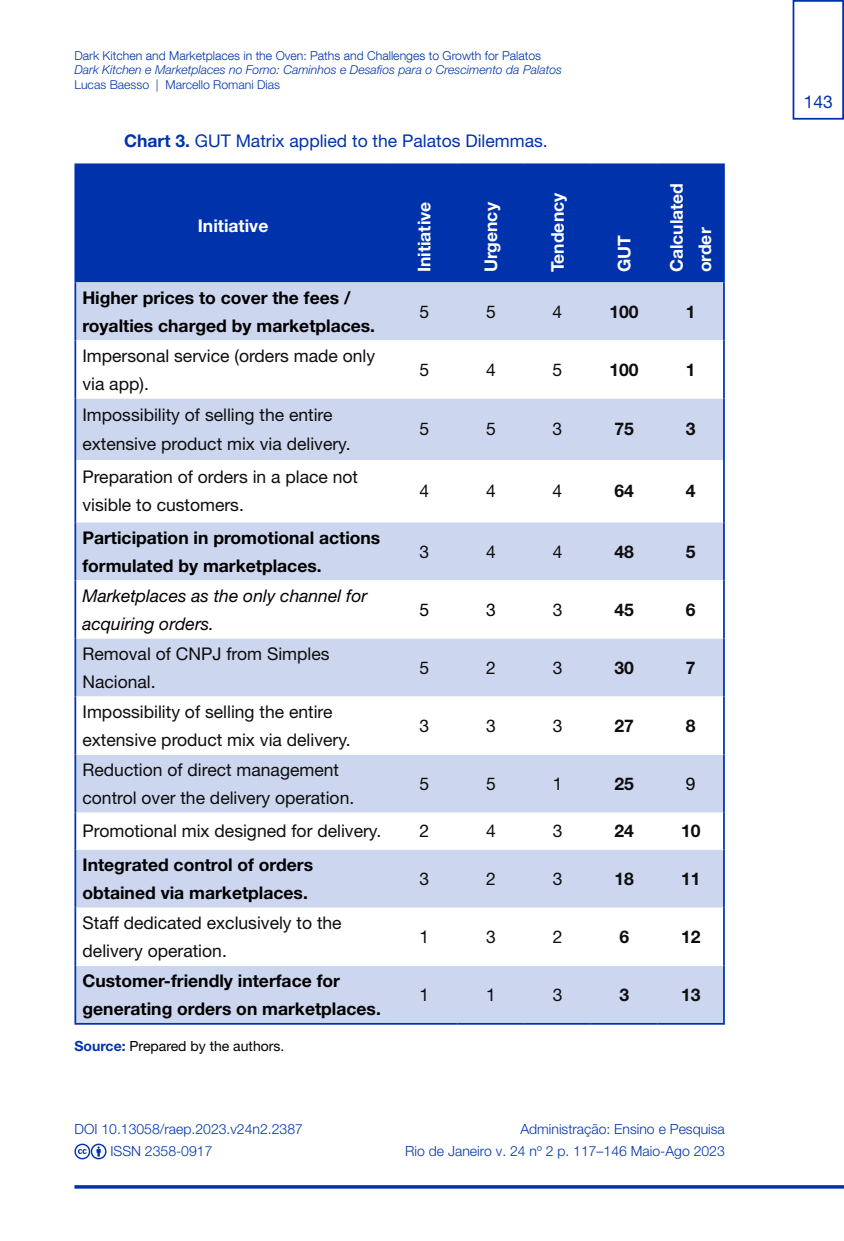
<style>
.page{position:relative;width:844px;height:1241px;background:#fff}
.page>*{position:absolute;margin:0;border:0;box-sizing:border-box;transform-origin:0 0}
.t1{font:17.5px/28.2px "Helvetica Neue LT Std";color:#0d0d0d}
.t2{font:700 17.5px/28.2px "Helvetica Neue LT Std";color:#000}
.t3{font:700 17.5px/28.2px "Helvetica Neue LT Std";color:#fff}
.t4{font:17.5px "Helvetica Neue LT Std";color:#0033ab}
.t5{font:italic 17.5px/28.2px "Helvetica Neue LT Std";color:#000}
.t6{font:700 17.5px "Helvetica Neue LT Std";color:#0d0d0d}
.t7{font:17.5px "Helvetica Neue LT Std";color:#000}
.t8{font:300 14px/21.7px "Helvetica Neue LT Std";color:#0033ab;text-align:right}
.t9{font:14px "Helvetica Neue LT Std";color:#000}
.t10{font:italic 300 12.25px "Helvetica Neue LT Std";color:#0033ab}
.t11{font:300 12.25px "Helvetica Neue LT Com";color:#0033ab}
.t12{font:300 12.25px "Helvetica Neue LT Std";color:#0033ab}
.s1{font-weight:700}
.s2{font-weight:700;color:#0033ab}
</style>
<div class="page">
<svg style="left:74px;top:1185px;width:769px;height:3px;background:#0c3daf"></svg>
<div style="left:792px;top:0;width:51px;height:120px;border:2px solid #0033ab"></div>
<svg style="left:74px;top:1143px;width:32px;height:16px"></svg>
<div style="left:76px;top:165px;width:647px;height:117px;background:#0033ab"></div>
<div style="left:76px;top:282px;width:647px;height:740px;background:#ccd6ee"></div>
<svg style="left:76px;top:340px;width:647px;height:625px"></svg>
<hr style="left:74px;top:163px;width:317px;height:2px;background:#0033ab">
<hr style="left:74px;top:165px;width:2px;height:117px;background:#0033ab">
<hr style="left:391px;top:163px;width:66px;height:2px;background:#0033ab">
<hr style="left:457px;top:163px;width:67px;height:2px;background:#0033ab">
<hr style="left:524px;top:163px;width:66px;height:2px;background:#0033ab">
<hr style="left:590px;top:163px;width:67px;height:2px;background:#0033ab">
<hr style="left:657px;top:163px;width:67px;height:2px;background:#0033ab">
<hr style="left:723px;top:165px;width:1px;height:117px;background:#0033ab">
<hr style="left:74px;top:282px;width:2px;height:58px;background:#0033ab">
<hr style="left:723px;top:282px;width:1px;height:58px;background:#0033ab">
<hr style="left:74px;top:340px;width:2px;height:58px;background:#0033ab">
<hr style="left:723px;top:340px;width:1px;height:58px;background:#0033ab">
<hr style="left:74px;top:398px;width:2px;height:62px;background:#0033ab">
<hr style="left:723px;top:398px;width:1px;height:62px;background:#0033ab">
<hr style="left:74px;top:460px;width:2px;height:62px;background:#0033ab">
<hr style="left:723px;top:460px;width:1px;height:62px;background:#0033ab">
<hr style="left:74px;top:522px;width:2px;height:58px;background:#0033ab">
<hr style="left:723px;top:522px;width:1px;height:58px;background:#0033ab">
<hr style="left:74px;top:580px;width:2px;height:58px;background:#0033ab">
<hr style="left:723px;top:580px;width:1px;height:58px;background:#0033ab">
<hr style="left:74px;top:638px;width:2px;height:58px;background:#0033ab">
<hr style="left:723px;top:638px;width:1px;height:58px;background:#0033ab">
<hr style="left:74px;top:696px;width:2px;height:58px;background:#0033ab">
<hr style="left:723px;top:696px;width:1px;height:58px;background:#0033ab">
<hr style="left:74px;top:754px;width:2px;height:58px;background:#0033ab">
<hr style="left:723px;top:754px;width:1px;height:58px;background:#0033ab">
<hr style="left:74px;top:812px;width:2px;height:37px;background:#0033ab">
<hr style="left:723px;top:812px;width:1px;height:37px;background:#0033ab">
<hr style="left:74px;top:849px;width:2px;height:58px;background:#0033ab">
<hr style="left:723px;top:849px;width:1px;height:58px;background:#0033ab">
<hr style="left:74px;top:907px;width:2px;height:58px;background:#0033ab">
<hr style="left:723px;top:907px;width:1px;height:58px;background:#0033ab">
<hr style="left:74px;top:965px;width:2px;height:57px;background:#0033ab">
<hr style="left:723px;top:965px;width:1px;height:57px;background:#0033ab">
<hr style="left:74px;top:1022px;width:317px;height:2px;background:#0033ab">
<hr style="left:391px;top:1022px;width:66px;height:2px;background:#0033ab">
<hr style="left:457px;top:1022px;width:67px;height:2px;background:#0033ab">
<hr style="left:524px;top:1022px;width:66px;height:2px;background:#0033ab">
<hr style="left:590px;top:1022px;width:67px;height:2px;background:#0033ab">
<hr style="left:657px;top:1022px;width:67px;height:2px;background:#0033ab">
<p class="t11" style="left:74px;top:48px;width:468px">Dark Kitchen and Marketplaces in the Oven: Paths and Challenges to Growth for Palatos</p>
<p class="t10" style="left:74px;top:63px;width:489px">Dark Kitchen e Marketplaces no Forno: Caminhos e Desafios para o Crescimento da Palatos</p>
<p class="t12" style="left:74px;top:77px;width:207px">Lucas Baesso | Marcello Romani Dias</p>
<p class="t4" style="left:124px;top:130px;width:425px"><span class="s1">Chart 3.</span> GUT Matrix applied to the Palatos Dilemmas.</p>
<p class="t3" style="left:198px;top:211px;width:72px">Initiative</p>
<p class="t3" style="left:409px;top:272px;width:72px;rotate:-90deg">Initiative</p>
<p class="t3" style="left:476px;top:272px;width:72px;rotate:-90deg">Urgency</p>
<p class="t3" style="left:543px;top:272px;width:81px;rotate:-90deg">Tendency</p>
<p class="t3" style="left:609px;top:272px;width:38px;rotate:-90deg">GUT</p>
<p class="t3" style="left:662px;top:272px;width:91px;rotate:-90deg">Calculated order</p>
<p class="t2" style="left:82px;top:283px;width:294px">Higher prices to cover the fees / royalties charged by marketplaces.</p>
<p class="t1" style="left:82px;top:341px;width:294px">Impersonal service (orders made only via app).</p>
<p class="t1" style="left:82px;top:401px;width:270px">Impossibility of selling the entire extensive product mix via delivery.</p>
<p class="t1" style="left:82px;top:462px;width:277px">Preparation of orders in a place not visible to customers.</p>
<p class="t2" style="left:82px;top:522px;width:299px">Participation in promotional actions formulated by marketplaces.</p>
<p class="t5" style="left:82px;top:581px;width:286px">Marketplaces as the only channel for acquiring orders.</p>
<p class="t1" style="left:82px;top:639px;width:248px">Removal of CNPJ from Simples<br>Nacional.</p>
<p class="t1" style="left:82px;top:697px;width:270px">Impossibility of selling the entire extensive product mix via delivery.</p>
<p class="t1" style="left:82px;top:755px;width:273px">Reduction of direct management control over the delivery operation.</p>
<p class="t1" style="left:419px;top:297px;width:11px">5</p>
<p class="t1" style="left:486px;top:297px;width:11px">5</p>
<p class="t1" style="left:552px;top:297px;width:11px">4</p>
<p class="t6" style="left:609px;top:300px;width:31px">100</p>
<p class="t6" style="left:685px;top:300px;width:11px">1</p>
<p class="t1" style="left:419px;top:355px;width:11px">5</p>
<p class="t1" style="left:486px;top:355px;width:11px">4</p>
<p class="t1" style="left:552px;top:355px;width:11px">5</p>
<p class="t6" style="left:609px;top:358px;width:31px">100</p>
<p class="t6" style="left:685px;top:358px;width:11px">1</p>
<p class="t1" style="left:419px;top:415px;width:11px">5</p>
<p class="t1" style="left:486px;top:415px;width:11px">5</p>
<p class="t1" style="left:552px;top:415px;width:11px">3</p>
<p class="t6" style="left:614px;top:418px;width:21px">75</p>
<p class="t6" style="left:685px;top:418px;width:11px">3</p>
<p class="t1" style="left:419px;top:477px;width:11px">4</p>
<p class="t1" style="left:486px;top:477px;width:11px">4</p>
<p class="t1" style="left:552px;top:477px;width:11px">4</p>
<p class="t6" style="left:614px;top:480px;width:21px">64</p>
<p class="t6" style="left:685px;top:480px;width:11px">4</p>
<p class="t1" style="left:419px;top:537px;width:11px">3</p>
<p class="t1" style="left:486px;top:537px;width:11px">4</p>
<p class="t1" style="left:552px;top:537px;width:11px">4</p>
<p class="t6" style="left:614px;top:540px;width:21px">48</p>
<p class="t6" style="left:685px;top:540px;width:11px">5</p>
<p class="t7" style="left:419px;top:599px;width:11px">5</p>
<p class="t7" style="left:486px;top:599px;width:11px">3</p>
<p class="t1" style="left:552px;top:595px;width:11px">3</p>
<p class="t6" style="left:614px;top:598px;width:21px">45</p>
<p class="t6" style="left:685px;top:598px;width:11px">6</p>
<p class="t1" style="left:419px;top:653px;width:11px">5</p>
<p class="t1" style="left:486px;top:653px;width:11px">2</p>
<p class="t1" style="left:552px;top:653px;width:11px">3</p>
<p class="t6" style="left:614px;top:656px;width:21px">30</p>
<p class="t6" style="left:685px;top:656px;width:11px">7</p>
<p class="t1" style="left:419px;top:711px;width:11px">3</p>
<p class="t1" style="left:486px;top:711px;width:11px">3</p>
<p class="t1" style="left:552px;top:711px;width:11px">3</p>
<p class="t6" style="left:614px;top:714px;width:21px">27</p>
<p class="t6" style="left:685px;top:714px;width:11px">8</p>
<p class="t1" style="left:419px;top:769px;width:11px">5</p>
<p class="t1" style="left:486px;top:769px;width:11px">5</p>
<p class="t1" style="left:552px;top:769px;width:11px">1</p>
<p class="t6" style="left:614px;top:772px;width:21px">25</p>
<p class="t7" style="left:685px;top:773px;width:11px">9</p>
<p class="t1" style="left:82px;top:816px;width:300px">Promotional mix designed for delivery.</p>
<p class="t1" style="left:419px;top:816px;width:11px">2</p>
<p class="t1" style="left:486px;top:816px;width:11px">4</p>
<p class="t1" style="left:552px;top:816px;width:11px">3</p>
<p class="t6" style="left:614px;top:820px;width:21px">24</p>
<p class="t6" style="left:681px;top:820px;width:21px">10</p>
<p class="t2" style="left:82px;top:849px;width:232px">Integrated control of orders obtained via marketplaces.</p>
<p class="t1" style="left:419px;top:864px;width:11px">3</p>
<p class="t1" style="left:486px;top:864px;width:11px">2</p>
<p class="t1" style="left:552px;top:864px;width:11px">3</p>
<p class="t6" style="left:614px;top:867px;width:21px">18</p>
<p class="t6" style="left:681px;top:867px;width:21px">11</p>
<p class="t1" style="left:82px;top:908px;width:260px">Staff dedicated exclusively to the delivery operation.</p>
<p class="t2" style="left:82px;top:966px;width:300px">Customer-friendly interface for generating orders on marketplaces.</p>
<p class="t9" style="left:74px;top:1037px;width:211px"><span class="s2">Source:</span> Prepared by the authors.</p>
<p class="t1" style="left:419px;top:922px;width:11px">1</p>
<p class="t1" style="left:486px;top:922px;width:11px">3</p>
<p class="t1" style="left:552px;top:922px;width:11px">2</p>
<p class="t6" style="left:619px;top:925px;width:11px">6</p>
<p class="t6" style="left:681px;top:925px;width:21px">12</p>
<p class="t1" style="left:419px;top:980px;width:11px">1</p>
<p class="t1" style="left:486px;top:980px;width:11px">1</p>
<p class="t1" style="left:552px;top:980px;width:11px">3</p>
<p class="t6" style="left:619px;top:983px;width:11px">3</p>
<p class="t6" style="left:681px;top:983px;width:21px">13</p>
<p class="t8" style="left:110px;top:1117px;width:194px;text-align:left;text-indent:-36px">DOI 10.13058/raep.2023.v24n2.2387<br>ISSN 2358-0917</p>
<p class="t8" style="left:405px;top:1117px;width:321px">Administração: Ensino e Pesquisa<br>Rio de Janeiro v. 24 nº 2 p. 117–146 Maio-Ago 2023</p>
<p class="t4" style="left:803px;top:91px;width:31px">143</p>
</div>
